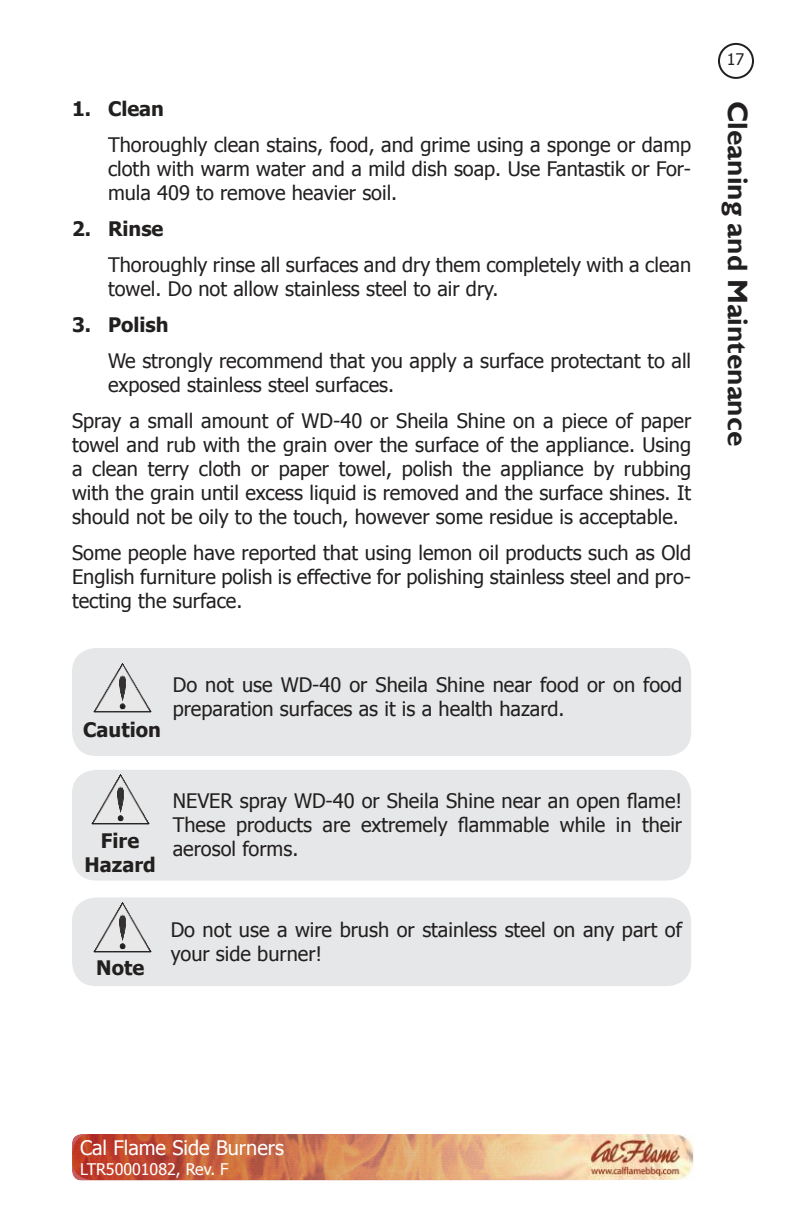
<style>
.page{position:relative;width:792px;height:1224px;background:#fff}
.page>*{position:absolute;margin:0;border:0;box-sizing:border-box;transform-origin:0 0}
.t1{font:700 28px "Gill Sans";color:#221f1f}
.t2{font:20px/24px "Tahoma";color:#221f1f;text-align:justify}
.t3{font:700 20px/24px "Tahoma";color:#221f1f;text-align:center}
.t4{font:20px "Tahoma";color:#fff}
.t5{font:16px "Tahoma";color:#fff}
.t6{font:16px "Tahoma";color:#221f1f}
</style>
<div class="page">
<div style="left:718px;top:43px;width:36px;height:36px;border:2px solid #221f1f;border-radius:50%"></div>
<img style="left:72px;top:1134px;width:484px;height:47px">
<img style="left:542px;top:1134px;width:152px;height:46px">
<div style="left:72px;top:648px;width:619px;height:108px;background:#e6e7e8;border-radius:24px"></div>
<img style="left:93px;top:663px;width:59px;height:50px">
<div style="left:72px;top:770px;width:619px;height:110px;background:#e6e7e8;border-radius:24px"></div>
<img style="left:91px;top:774px;width:59px;height:50px">
<div style="left:72px;top:898px;width:619px;height:88px;background:#e6e7e8;border-radius:24px"></div>
<img style="left:93px;top:902px;width:59px;height:51px">
<p class="t3" style="left:72px;top:99px;width:94px">1 . Clean</p>
<p class="t2" style="left:108px;top:135px;width:585px">Thoroughly clean stains, food, and grime using a sponge or damp cloth with warm water and a mild dish soap. Use Fantastik or For&shy;mula 409 to remove heavier soil.</p>
<p class="t3" style="left:72px;top:219px;width:93px">2 . Rinse</p>
<p class="t2" style="left:108px;top:255px;width:585px">Thoroughly rinse all surfaces and dry them completely with a clean towel. Do not allow stainless steel to air dry.</p>
<p class="t3" style="left:72px;top:315px;width:98px">3 . Polish</p>
<p class="t2" style="left:108px;top:351px;width:585px">We strongly recommend that you apply a surface protectant to all exposed stainless steel surfaces.</p>
<p class="t2" style="left:72px;top:411px;width:621px">Spray a small amount of WD-40 or Sheila Shine on a piece of paper towel and rub with the grain over the surface of the appliance. Using a clean terry cloth or paper towel, polish the appliance by rubbing with the grain until excess liquid is removed and the surface shines. It should not be oily to the touch, however some residue is acceptable.</p>
<p class="t2" style="left:72px;top:543px;width:621px">Some people have reported that using lemon oil products such as Old English furniture polish is effective for polishing stainless steel and pro&shy;tecting the surface.</p>
<p class="t3" style="left:83px;top:720px;width:79px">Caution</p>
<p class="t2" style="left:173px;top:675px;width:511px">Do not use WD-40 or Sheila Shine near food or on food preparation surfaces as it is a health hazard.</p>
<p class="t3" style="left:85px;top:830px;width:73px">Fire<br>Hazard</p>
<p class="t2" style="left:173px;top:787px;width:511px">NEVER spray WD-40 or Sheila Shine near an open flame!<br>These products are extremely flammable while in their aerosol forms.</p>
<p class="t3" style="left:96px;top:957px;width:49px">Note</p>
<p class="t2" style="left:171px;top:920px;width:513px">Do not use a wire brush or stainless steel on any part of your side burner!</p>
<p class="t6" style="left:727px;top:53px;width:19px">17</p>
<h1 class="t1" style="left:749px;top:101px;width:347px;rotate:90deg">Cleaning and Maintenance</h1>
<p class="t4" style="left:80px;top:1140px;width:205px">Cal Flame Side Burners</p>
<p class="t5" style="left:80px;top:1163px;width:150px">LTR50001082, Rev. F</p>
</div>
